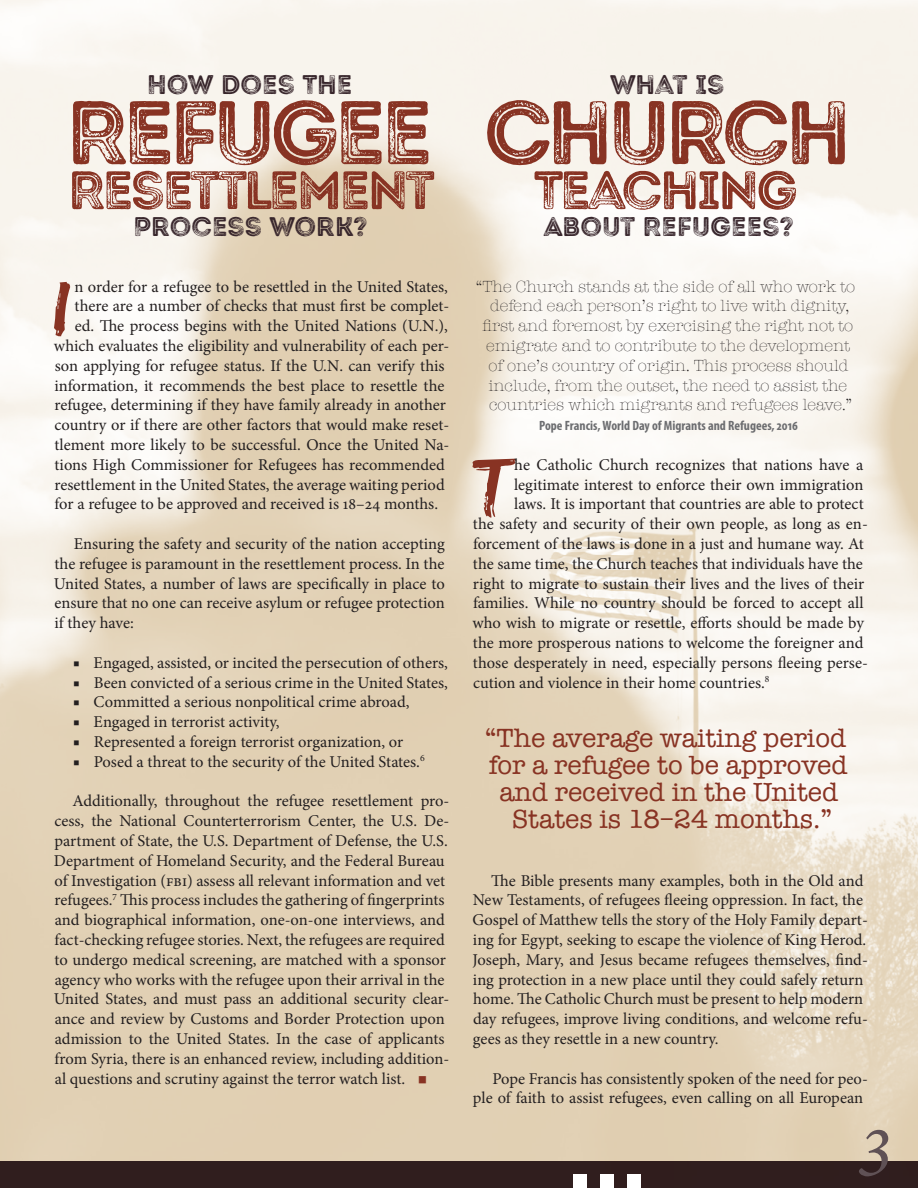
<style>
.page{position:relative;width:918px;height:1188px;background:#fff}
.page>*{position:absolute;margin:0;border:0;box-sizing:border-box;transform-origin:0 0}
.Section{font:90px "Intro Rust G Base 2 Line";letter-spacing:-.055em;color:#883323}
.First{font:76.2px "Edo";color:#883323}
.Page{font:italic 72px "Minion Pro";color:#5f5155}
.Section-2{font:54px "Intro Rust G Base 2 Line";letter-spacing:-.05em;color:#883323}
.Quote___Pullquote{font:27px/27px "American Typewriter";color:#883323;text-align:center}
.Section-3{font:27px "Intro Rust G Base 2 Line";color:#37252b}
.Base{font:16.5px/19.8px "Minion Pro";color:#231f20}
.First-2{font:16.5px "Minion Pro";color:#231f20}
.t1{font:300 16.5px "American Typewriter";color:#231f20}
.Byline{font:700 condensed 13.5px "Myriad Pro";color:#6c6d70}
.s1{font-size:24.75px;color:#883323}
</style>
<div class="page">
<img style="left:0;top:0;width:918px;height:1161px">
<div style="left:0;top:1161px;width:918px;height:27px;background:#301e1e"></div>
<div style="left:574px;top:1174px;width:13px;height:14px;background:#fff"></div>
<div style="left:601px;top:1174px;width:13px;height:14px;background:#fff"></div>
<div style="left:628px;top:1174px;width:13px;height:14px;background:#fff"></div>
<p class="Section-3" style="left:147px;top:67px;width:207px">HOW DOES THE</p>
<p class="Section" style="left:66px;top:75px;width:368px">REFUGEE</p>
<p class="Section-2" style="left:68px;top:156px;width:368px">RESETTLEMENT</p>
<p class="Section-3" style="left:134px;top:210px;width:236px">PROCESS WORK?</p>
<p class="First" style="left:52px;top:262px;width:19px">I</p>
<p class="First-2" style="left:75px;top:275px;width:375px">n order for a refugee to be resettled in the United States,</p>
<p class="First-2" style="left:75px;top:295px;width:376px">there are a number of checks that must first be complet-</p>
<p class="First-2" style="left:75px;top:315px;width:375px">ed. The process begins with the United Nations (U.N.),</p>
<p class="First-2" style="left:54px;top:335px;width:397px">which evaluates the eligibility and vulnerability of each per-</p>
<p class="First-2" style="left:55px;top:354px;width:391px">son applying for refugee status. If the U.N. can verify this</p>
<p class="First-2" style="left:54px;top:374px;width:392px">information, it recommends the best place to resettle the</p>
<p class="First-2" style="left:54px;top:394px;width:393px">refugee, determining if they have family already in another</p>
<p class="First-2" style="left:55px;top:414px;width:396px">country or if there are other factors that would make reset-</p>
<p class="First-2" style="left:54px;top:434px;width:396px">tlement more likely to be successful. Once the United Na-</p>
<p class="First-2" style="left:54px;top:453px;width:392px">tions High Commissioner for Refugees has recommended</p>
<p class="First-2" style="left:54px;top:473px;width:392px">resettlement in the United States, the average waiting period</p>
<p class="First-2" style="left:55px;top:493px;width:385px">for a refugee to be approved and received is 18–24 months.</p>
<p class="Base" style="left:54px;top:534px;width:393px;text-align:justify;text-indent:20px">Ensuring the safety and security of the nation accepting the refugee is paramount in the resettlement process. In the United States, a number of laws are specifically in place to ensure that no one can receive asylum or refugee protection if they have:</p>
<p class="Base" style="left:73px;top:653px;width:376px">■ Engaged, assisted, or incited the persecution of others,</p>
<p class="Base" style="left:73px;top:673px;width:376px">■ Been convicted of a serious crime in the United States,</p>
<p class="Base" style="left:73px;top:692px;width:338px">■ Committed a serious nonpolitical crime abroad,</p>
<p class="Base" style="left:73px;top:712px;width:208px">■ Engaged in terrorist activity,</p>
<p class="Base" style="left:73px;top:732px;width:332px">■ Represented a foreign terrorist organization, or</p>
<p class="Base" style="left:73px;top:752px;width:353px">■ Posed a threat to the security of the United States.<sup>6</sup></p>
<p class="Base" style="left:54px;top:791px;width:397px;text-indent:19px">Additionally, throughout the refugee resettlement pro&shy;cess, the National Counterterrorism Center, the U.S. De&shy;partment of State, the U.S. Department of Defense, the U.S.<br>Department of Homeland Security, and the Federal Bureau of Investigation (FBI) assess all relevant information and vet refugees.<sup>7</sup> This process includes the gathering of fingerprints and biographical information, one-on-one interviews, and fact-checking refugee stories. Next, the refugees are required to undergo medical screening, are matched with a sponsor agency who works with the refugee upon their arrival in the United States, and must pass an additional security clear&shy;ance and review by Customs and Border Protection upon admission to the United States. In the case of applicants from Syria, there is an enhanced review, including addition&shy;al questions and scrutiny against the terror watch list. <span class="s1">■</span></p>
<p class="Section-3" style="left:610px;top:67px;width:116px">WHAT IS</p>
<p class="Section" style="left:484px;top:75px;width:369px">CHURCH</p>
<p class="Section-2" style="left:534px;top:156px;width:266px">TEACHING</p>
<p class="Section-3" style="left:543px;top:210px;width:252px">ABOUT REFUGEES?</p>
<p class="t1" style="left:476px;top:274px;width:381px">“The Church stands at the side of all who work to</p>
<p class="t1" style="left:490px;top:294px;width:360px">defend each person’s right to live with dignity,</p>
<p class="t1" style="left:482px;top:314px;width:373px">first and foremost by exercising the right not to</p>
<p class="t1" style="left:486px;top:333px;width:366px">emigrate and to contribute to the development</p>
<p class="t1" style="left:488px;top:353px;width:362px">of one’s country of origin. This process should</p>
<p class="t1" style="left:488px;top:373px;width:360px">include, from the outset, the need to assist the</p>
<p class="t1" style="left:489px;top:393px;width:365px">countries which migrants and refugees leave.”</p>
<p class="Byline" style="left:539px;top:417px;width:260px">Pope Francis, World Day of Migrants and Refugees, 2016</p>
<p class="First" style="left:476px;top:440px;width:36px">T</p>
<p class="First-2" style="left:514px;top:453px;width:351px">he Catholic Church recognizes that nations have a</p>
<p class="First-2" style="left:514px;top:473px;width:351px">legitimate interest to enforce their own immigration</p>
<p class="First-2" style="left:514px;top:493px;width:351px">laws. It is important that countries are able to protect</p>
<p class="First-2" style="left:473px;top:513px;width:396px">the safety and security of their own people, as long as en-</p>
<p class="First-2" style="left:473px;top:533px;width:392px">forcement of the laws is done in a just and humane way. At</p>
<p class="First-2" style="left:473px;top:552px;width:392px">the same time, the Church teaches that individuals have the</p>
<p class="First-2" style="left:473px;top:572px;width:393px">right to migrate to sustain their lives and the lives of their</p>
<p class="First-2" style="left:473px;top:592px;width:392px">families. While no country should be forced to accept all</p>
<p class="First-2" style="left:472px;top:612px;width:393px">who wish to migrate or resettle, efforts should be made by</p>
<p class="First-2" style="left:473px;top:632px;width:392px">the more prosperous nations to welcome the foreigner and</p>
<p class="First-2" style="left:473px;top:651px;width:396px">those desperately in need, especially persons fleeing perse-</p>
<p class="First-2" style="left:473px;top:671px;width:298px">cution and violence in their home countries.<sup>8</sup></p>
<p class="Quote___Pullquote" style="left:485px;top:724px;width:364px">“The average waiting period for a refugee to be approved and received in the United<br>States is 18–24 months.”</p>
<p class="Base" style="left:472px;top:871px;width:397px;text-indent:19px">The Bible presents many examples, both in the Old and New Testaments, of refugees fleeing oppression. In fact, the Gospel of Matthew tells the story of the Holy Family depart&shy;ing for Egypt, seeking to escape the violence of King Herod.<br>Joseph, Mary, and Jesus became refugees themselves, find&shy;ing protection in a new place until they could safely return home. The Catholic Church must be present to help modern day refugees, improve living conditions, and welcome refu&shy;gees as they resettle in a new country.</p>
<p class="Base" style="left:473px;top:1069px;width:396px;text-align:right">Pope Francis has consistently spoken of the need for peo&shy;ple of faith to assist refugees, even calling on all European</p>
<p class="Page" style="left:858px;top:1103px;width:35px">3</p>
</div>
